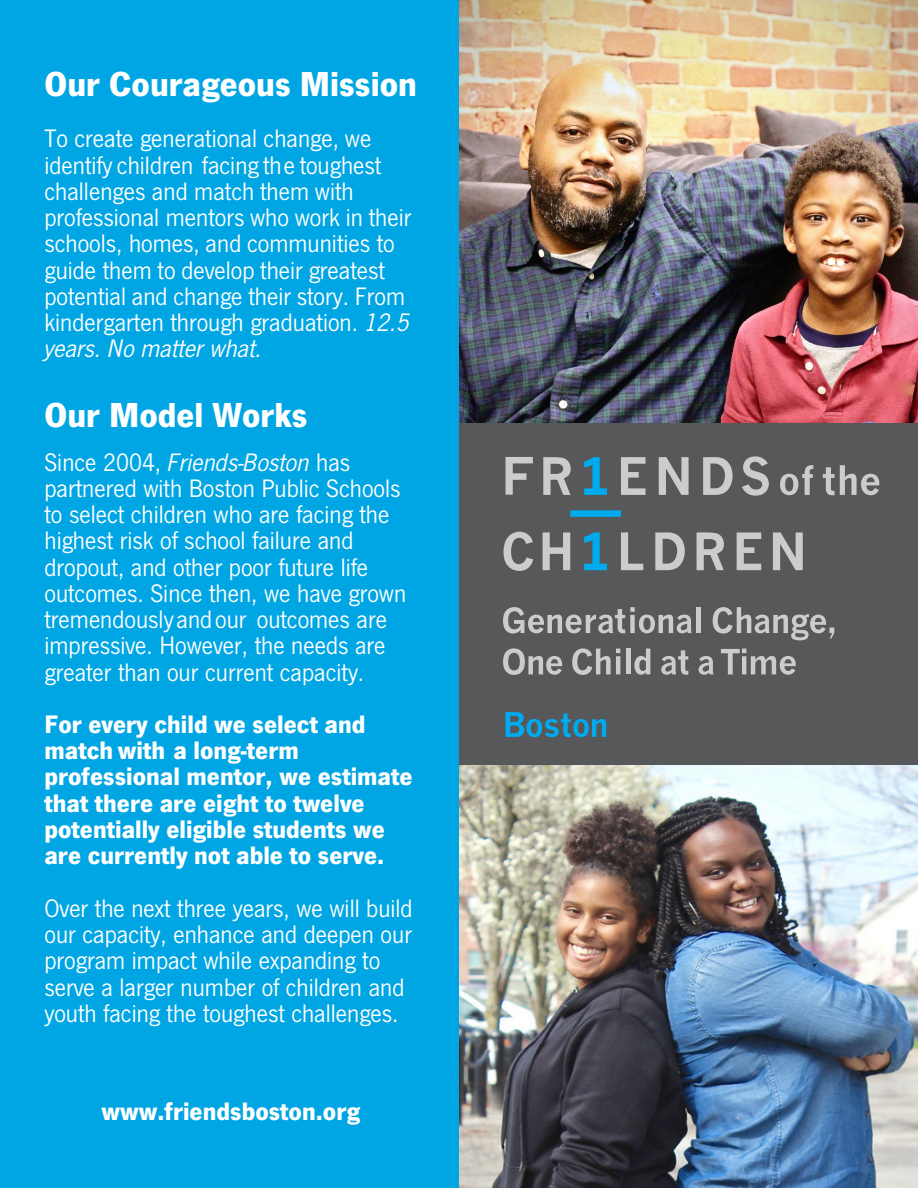
<style>
.page{position:relative;width:918px;height:1188px;background:#fff}
.page>*{position:absolute;margin:0;border:0;box-sizing:border-box;transform-origin:0 0}
.t1{font:700 36px "News Got";color:#fff}
.t2{font:26.25px/26.2px "News Got";color:#fff}
.t3{font:700 26.25px/26.2px "News Got";color:#fff}
.s1{font-style:italic}
</style>
<div class="page">
<div style="left:4px;top:0;width:914px;height:1188px;background:#57585a"></div>
<div style="left:0;top:0;width:459px;height:1188px;background:#00a6e4"></div>
<img style="left:459px;top:0;width:459px;height:423px">
<svg style="left:742px;top:456px;width:27px;height:40px"></svg>
<svg style="left:780px;top:465px;width:33px;height:30px"></svg>
<svg style="left:823px;top:465px;width:56px;height:30px"></svg>
<svg style="left:506px;top:457px;width:27px;height:38px"></svg>
<svg style="left:543px;top:457px;width:28px;height:38px"></svg>
<svg style="left:621px;top:457px;width:25px;height:38px"></svg>
<svg style="left:659px;top:457px;width:30px;height:38px"></svg>
<svg style="left:703px;top:457px;width:30px;height:38px"></svg>
<svg style="left:503px;top:532px;width:30px;height:39px"></svg>
<svg style="left:543px;top:532px;width:27px;height:38px"></svg>
<svg style="left:621px;top:532px;width:22px;height:38px"></svg>
<svg style="left:655px;top:532px;width:30px;height:38px"></svg>
<svg style="left:697px;top:532px;width:27px;height:38px"></svg>
<svg style="left:737px;top:532px;width:24px;height:38px"></svg>
<svg style="left:773px;top:532px;width:30px;height:38px"></svg>
<svg style="left:503px;top:607px;width:189px;height:27px"></svg>
<hr style="left:696px;top:607px;width:4px;height:26px;background:#ccc">
<svg style="left:713px;top:607px;width:121px;height:33px"></svg>
<svg style="left:503px;top:648px;width:59px;height:27px"></svg>
<svg style="left:572px;top:648px;width:48px;height:27px"></svg>
<hr style="left:626px;top:649px;width:4px;height:25px;background:#ccc">
<svg style="left:634px;top:649px;width:16px;height:26px"></svg>
<svg style="left:661px;top:650px;width:27px;height:25px"></svg>
<svg style="left:699px;top:656px;width:15px;height:19px"></svg>
<svg style="left:721px;top:649px;width:75px;height:26px"></svg>
<svg style="left:505px;top:712px;width:101px;height:25px"></svg>
<svg style="left:584px;top:457px;width:23px;height:38px"></svg>
<svg style="left:584px;top:532px;width:23px;height:38px"></svg>
<div style="left:570px;top:510px;width:51px;height:7px;background:#0ae"></div>
<img style="left:459px;top:765px;width:459px;height:423px">
<p class="t1" style="left:44px;top:63px;width:374px">Our Courageous Mission</p>
<p class="t2" style="left:44px;top:126px;width:368px">To create generational change, we identify children facing the toughest challenges and match them with professional mentors who work in their schools, homes, and communities to guide them to develop their greatest potential and change their story. From kindergarten through graduation. <span class="s1">12.5 years. No matter what.</span></p>
<p class="t1" style="left:44px;top:393px;width:265px">Our Model Works</p>
<p class="t2" style="left:44px;top:449px;width:363px">Since 2004, <span class="s1">Friends-Boston</span> has partnered with Boston Public Schools to select children who are facing the highest risk of school failure and dropout, and other poor future life outcomes. Since then, we have grown tremendously andour outcomes are impressive. However, the needs are greater than our current capacity.</p>
<p class="t3" style="left:44px;top:711px;width:370px">For every child we select and match with a long-term professional mentor, we estimate that there are eight to twelve potentially eligible students we are currently not able to serve.</p>
<p class="t2" style="left:44px;top:895px;width:370px">Over the next three years, we will build our capacity, enhance and deepen our program impact while expanding to serve a larger number of children and youth facing the toughest challenges.</p>
<p class="t3" style="left:101px;top:1098px;width:260px">www.friendsboston.org</p>
</div>
